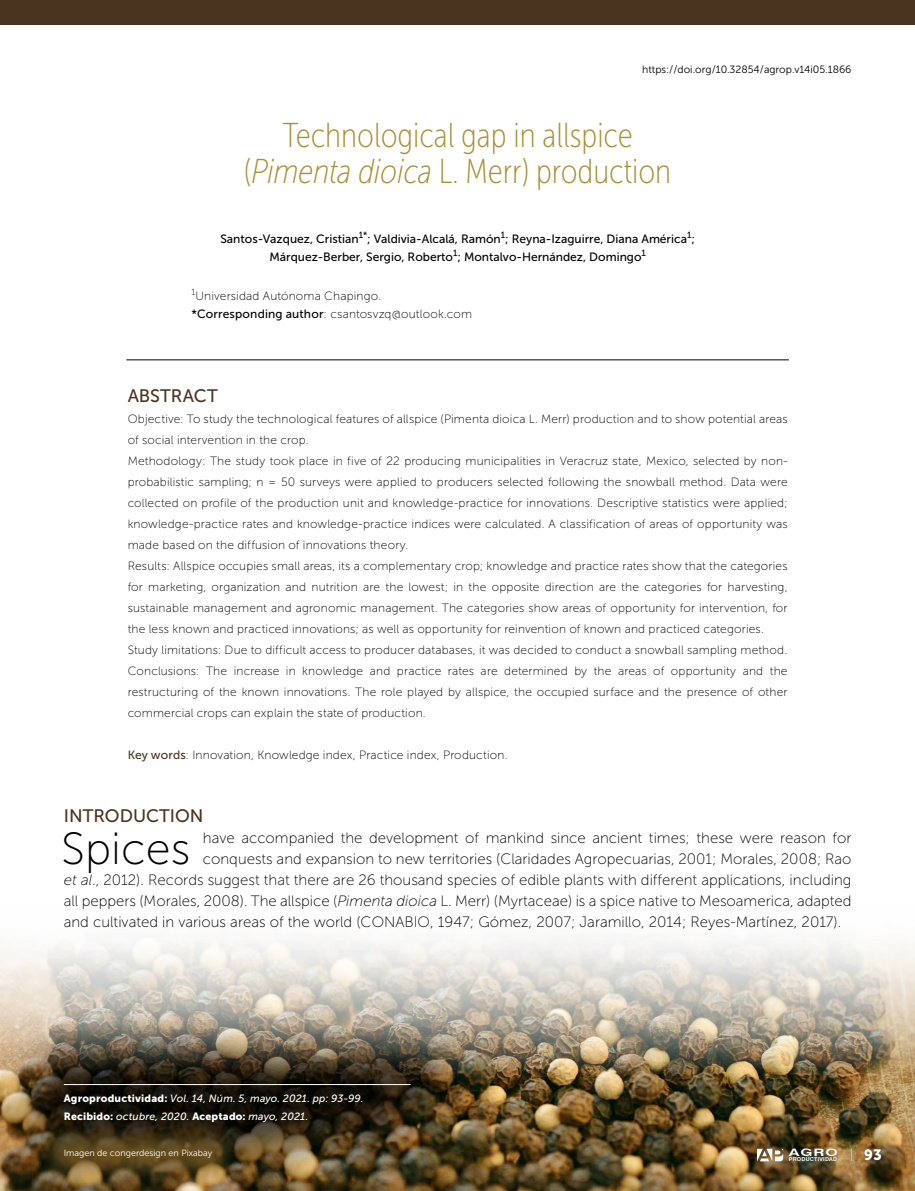
<style>
.page{position:relative;width:915px;height:1191px;background:#fff}
.page>*{position:absolute;margin:0;border:0;box-sizing:border-box;transform-origin:0 0}
.t1{font:45px "Museo Sans 100";color:#000}
.t2{font:34.5px/36px "Museo Sans Cond 100";color:#a89034;text-align:center}
.t3{font:18px "Museo Sans 500";color:#4a331f}
.t4{font:15px "Museo Sans 100";color:#000}
.t5{font:15px "Museo Sans 900";color:#fff}
.t6{font:12px/21px "Museo Sans 100";letter-spacing:.015em;color:#000}
.t7{font:12px/18px "Museo Sans 500";color:#000;text-align:center}
.t8{font:italic 10.5px/18px "Museo Sans 500";letter-spacing:.015em;color:#fff}
.t9{font:10.5px "Museo Sans 300";color:#000}
.t10{font:700 10.35px "Swiss 721 BT";color:#fff;scale:1.52 1}
.t11{font:9px "Museo Sans 300";color:#fff}
.t12{font:9px "Museo Sans 100";color:#000}
.t13{font:700 5.4px "Swiss 721 BT";letter-spacing:.03em;color:#fff}
.s1{font-style:italic}
.s2{font-family:"Museo Sans 500"}
.s3{font-family:"Museo Sans 500";color:#4a331f}
.s4{font-family:"Museo Sans 900";font-style:normal}
</style>
<div class="page">
<img style="left:0;top:941px;width:914px;height:250px">
<div style="left:0;top:0;width:914px;height:24px;background:#4a331f"></div>
<div style="left:0;top:1016px;width:476px;height:172px;background:#000;opacity:.85"></div>
<hr style="left:64px;top:1084px;width:346px;height:1px;background:#fff">
<hr style="left:126px;top:359px;width:662px;height:1px;background:#000">
<svg style="left:756px;top:1148px;width:27px;height:13px"></svg>
<svg style="left:850px;top:1148px;width:1px;height:13px"></svg>
<div style="left:34px;top:1118px;width:209px;height:69px;background:#785c24;opacity:.75"></div>
<p class="t9" style="left:642px;top:64px;width:211px">https://doi.org/10.32854/agrop.v14i05.1866</p>
<h2 class="t2" style="left:244px;top:117px;width:428px">Technological gap in allspice (<span class="s1">Pimenta dioica</span> L. Merr) production</h2>
<p class="t7" style="left:220px;top:230px;width:476px">Santos-Vazquez, Cristian<sup>1*</sup>; Valdivia-Alcalá, Ramón<sup>1</sup>; Reyna-Izaguirre, Diana América<sup>1</sup>;<br>Márquez-Berber, Sergio, Roberto<sup>1</sup>; Montalvo-Hernández, Domingo<sup>1</sup></p>
<p class="t12" style="left:191px;top:287px;width:5px">1</p>
<p class="t6" style="left:191px;top:287px;width:282px;line-height:18px;text-indent:4px">Universidad Autónoma Chapingo. <span class="s2">*Corresponding author</span>: csantosvzq@outlook.com</p>
<h3 class="t3" style="left:128px;top:386px;width:92px">ABSTRACT</h3>
<p class="t6" style="left:128px;top:408px;width:661px">Objective: To study the technological features of allspice (Pimenta dioica L. Merr) production and to show potential areas of social intervention in the crop.<br>Methodology: The study took place in five of 22 producing municipalities in Veracruz state, Mexico, selected by non&shy;probabilistic sampling; n = 50 surveys were applied to producers selected following the snowball method. Data were collected on profile of the production unit and knowledge-practice for innovations. Descriptive statistics were applied; knowledge-practice rates and knowledge-practice indices were calculated. A classification of areas of opportunity was made based on the diffusion of innovations theory.<br>Results: Allspice occupies small areas, its a complementary crop; knowledge and practice rates show that the categories for marketing, organization and nutrition are the lowest; in the opposite direction are the categories for harvesting, sustainable management and agronomic management. The categories show areas of opportunity for intervention, for the less known and practiced innovations; as well as opportunity for reinvention of known and practiced categories.<br>Study limitations: Due to difficult access to producer databases, it was decided to conduct a snowball sampling method.<br>Conclusions: The increase in knowledge and practice rates are determined by the areas of opportunity and the restructuring of the known innovations. The role played by allspice, the occupied surface and the presence of other commercial crops can explain the state of production.</p>
<p class="t6" style="left:128px;top:744px;width:381px"><span class="s3">Key words</span>: Innovation, Knowledge index, Practice index, Production.</p>
<h3 class="t3" style="left:64px;top:806px;width:141px">INTRODUCTION</h3>
<h1 class="t1" style="left:61px;top:825px;width:131px">Spices</h1>
<p class="t4" style="left:203px;top:830px;width:649px">have accompanied the development of mankind since ancient times; these were reason for</p>
<p class="t4" style="left:203px;top:851px;width:650px">conquests and expansion to new territories (Claridades Agropecuarias, 2001; Morales, 2008; Rao</p>
<p class="t4" style="left:64px;top:872px;width:788px"><span class="s1">et al</span>., 2012). Records suggest that there are 26 thousand species of edible plants with different applications, including</p>
<p class="t4" style="left:64px;top:893px;width:789px">all peppers (Morales, 2008). The allspice (<span class="s1">Pimenta dioica</span> L. Merr) (Myrtaceae) is a spice native to Mesoamerica, adapted</p>
<p class="t4" style="left:64px;top:914px;width:778px">and cultivated in various areas of the world (CONABIO, 1947; Gómez, 2007; Jaramillo, 2014; Reyes-Martínez, 2017).</p>
<p class="t8" style="left:64px;top:1089px;width:301px"><span class="s4">Agroproductividad:</span> Vol. 14, Núm. 5, mayo. 2021. pp: 93-99.<br><span class="s4">Recibido:</span> octubre, 2020. <span class="s4">Aceptado:</span> mayo, 2021.</p>
<p class="t11" style="left:64px;top:1148px;width:150px">Imagen de congerdesign en Pixabay</p>
<p class="t10" style="left:788px;top:1146px;width:34px">AGRO</p>
<p class="t13" style="left:788px;top:1156px;width:50px">PRODUCTIVIDAD</p>
<p class="t5" style="left:863px;top:1146px;width:20px">93</p>
</div>
